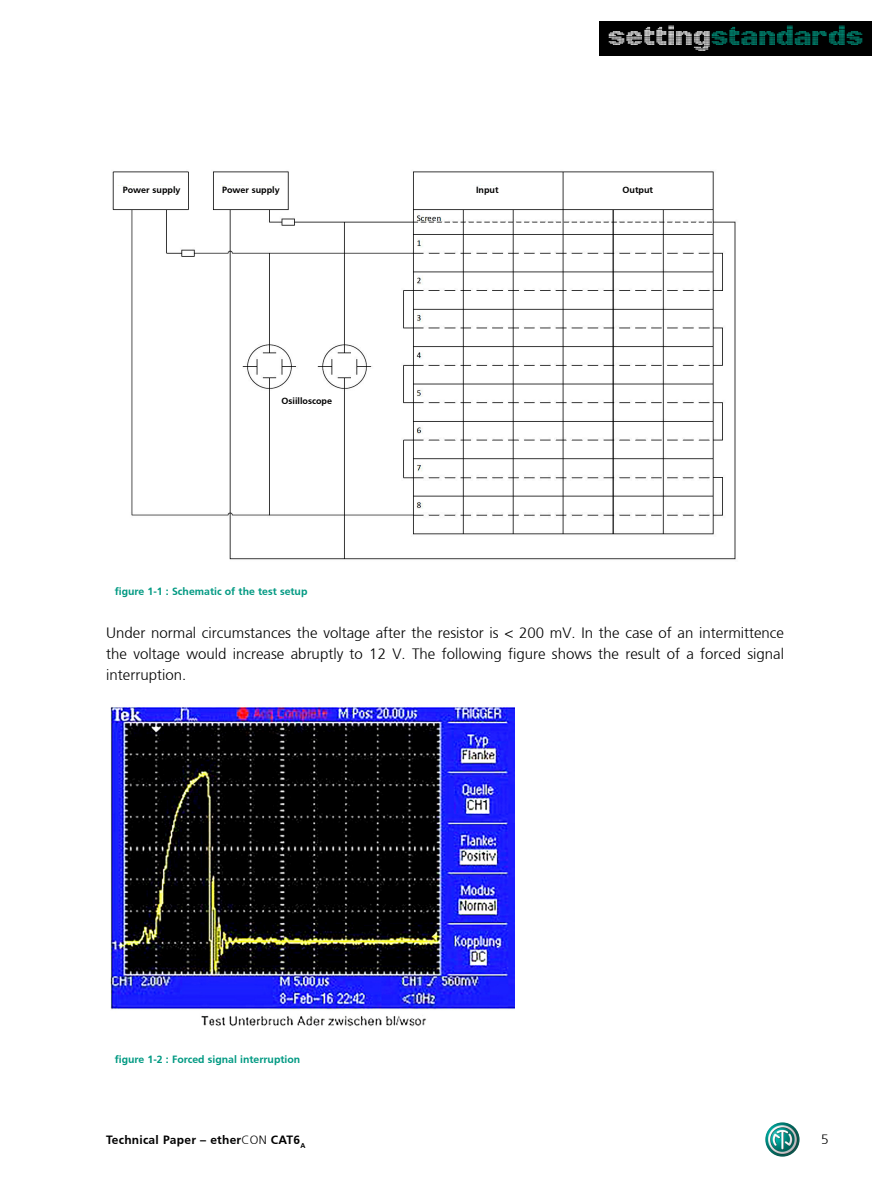
<style>
.page{position:relative;width:893px;height:1188px;background:#fff}
.page>*{position:absolute;margin:0;border:0;box-sizing:border-box;transform-origin:0 0}
.t1{font:700 27px "Punkt LT";letter-spacing:.025em;color:#009982}
.t2{font:300 15px/21.3px "Frutiger";color:#000;text-align:justify}
.t3{font:300 13.5px "Frutiger";color:#000}
.t4{font:700 12px "Frutiger";letter-spacing:.02em;color:#000}
.t5{font:700 10.5px "Frutiger";color:#009982}
.t6{font:700 9px "Frutiger";color:#000}
.s1{color:#fff}
.s2{font-weight:300}
</style>
<div class="page">
<img style="left:765px;top:1122px;width:34px;height:35px;border-radius:17px">
<div style="left:600px;top:21px;width:272px;height:34px;background:#000"></div>
<img style="left:112px;top:171px;width:624px;height:389px">
<img style="left:111px;top:705px;width:403px;height:322px">
<div style="left:272px;top:389px;width:69px;height:19px;background:#fff"></div>
<div style="left:116px;top:186px;width:71px;height:23px;background:#fff"></div>
<div style="left:215px;top:186px;width:72px;height:23px;background:#fff"></div>
<div style="left:452px;top:186px;width:71px;height:23px;background:#fff"></div>
<div style="left:602px;top:186px;width:72px;height:23px;background:#fff"></div>
<h1 class="t1" style="left:608px;top:26px;width:256px"><span class="s1">setting</span>standards</h1>
<p class="t6" style="left:123px;top:184px;width:59px">Power supply</p>
<p class="t6" style="left:222px;top:184px;width:59px">Power supply</p>
<p class="t6" style="left:476px;top:184px;width:24px">Input</p>
<p class="t6" style="left:623px;top:184px;width:32px">Output</p>
<p class="t6" style="left:282px;top:396px;width:52px">Osiilloscope</p>
<p class="t5" style="left:115px;top:585px;width:194px">figure 1-1 : Schematic of the test setup</p>
<p class="t2" style="left:106px;top:622px;width:679px">Under normal circumstances the voltage after the resistor is &lt; 200 mV. In the case of an intermittence the voltage would increase abruptly to 12 V. The following figure shows the result of a forced signal interruption.</p>
<p class="t5" style="left:115px;top:1053px;width:187px">figure 1-2 : Forced signal interruption</p>
<p class="t4" style="left:106px;top:1133px;width:201px">Technical Paper – ether<span class="s2">CON</span> CAT6<sub>A</sub></p>
<p class="t3" style="left:821px;top:1132px;width:9px">5</p>
</div>
